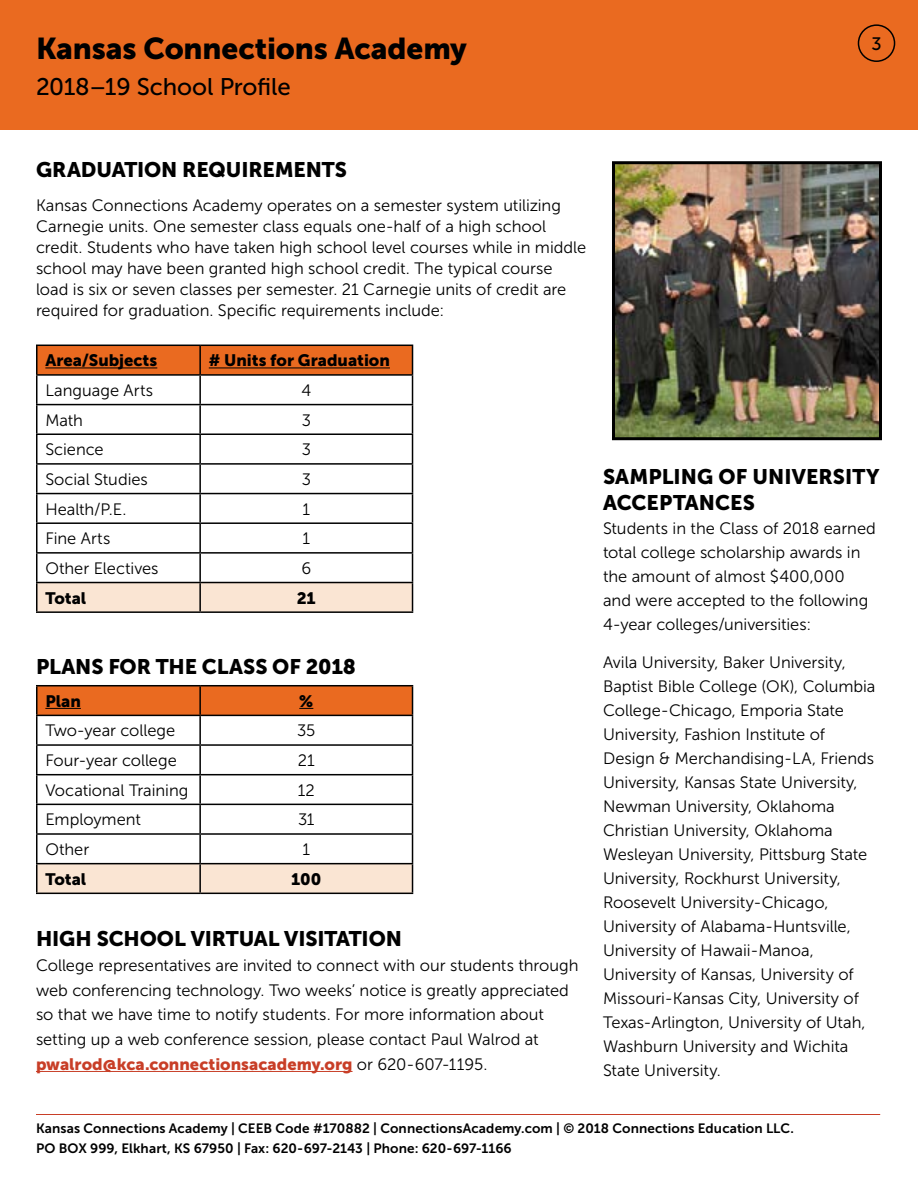
<style>
.page{position:relative;width:918px;height:1188px;background:#fff}
.page>*{position:absolute;margin:0;border:0;box-sizing:border-box;transform-origin:0 0}
.t1{font:30px "Museo Sans 900";letter-spacing:-.005em;color:#000}
.t2{font:24px "Museo Sans 500";letter-spacing:-.01em;color:#000}
.H3__heading1{font:21px/25.2px "Museo Sans 900";letter-spacing:-.005em;color:#000}
.t3{font:18px "Museo Sans 500";color:#000}
.P1{font:16.5px/24px "Museo Sans 300";color:#000}
.t4{font:16.5px "Museo Sans 900";color:#000}
.t5{font:13.5px/20.2px "Museo Sans 700";letter-spacing:.01em;color:#000}
.s1{font-family:"Museo Sans 900";color:#c83e27}
</style>
<div class="page">
<div style="left:0;top:0;width:918px;height:130px;background:#ea6a20"></div>
<hr style="left:36px;top:1114px;width:844px;height:1px;background:#c83e27">
<div style="left:858px;top:24px;width:37px;height:38px;border:2px solid #000;border-radius:50%"></div>
<hr style="left:36px;top:1071px;width:317px;height:1px;background:#c83e27">
<img style="left:616px;top:165px;width:262px;height:271px">
<div style="left:612px;top:161px;width:270px;height:279px;border:3px solid #000"></div>
<hr style="left:36px;top:374px;width:164px;height:2px;background:#000">
<hr style="left:36px;top:404px;width:164px;height:1px;background:#000">
<hr style="left:36px;top:433px;width:164px;height:2px;background:#000">
<hr style="left:36px;top:463px;width:164px;height:2px;background:#000">
<hr style="left:36px;top:493px;width:164px;height:1px;background:#000">
<hr style="left:36px;top:522px;width:164px;height:2px;background:#000">
<hr style="left:36px;top:552px;width:164px;height:2px;background:#000">
<hr style="left:36px;top:345px;width:164px;height:1px;background:#000">
<hr style="left:36px;top:346px;width:2px;height:28px;background:#000">
<hr style="left:36px;top:376px;width:2px;height:28px;background:#000">
<hr style="left:36px;top:405px;width:2px;height:28px;background:#000">
<hr style="left:36px;top:435px;width:2px;height:28px;background:#000">
<hr style="left:36px;top:465px;width:2px;height:28px;background:#000">
<hr style="left:36px;top:494px;width:2px;height:28px;background:#000">
<hr style="left:36px;top:524px;width:2px;height:28px;background:#000">
<hr style="left:36px;top:554px;width:2px;height:28px;background:#000">
<hr style="left:36px;top:582px;width:164px;height:1px;background:#000">
<hr style="left:36px;top:583px;width:2px;height:28px;background:#000">
<svg style="left:37px;top:345px;width:376px;height:266px"></svg>
<hr style="left:36px;top:611px;width:164px;height:2px;background:#000">
<hr style="left:200px;top:611px;width:213px;height:2px;background:#000">
<hr style="left:45px;top:368px;width:112px;height:1px;background:#000">
<hr style="left:209px;top:368px;width:181px;height:1px;background:#000">
<hr style="left:36px;top:715px;width:164px;height:1px;background:#000">
<hr style="left:36px;top:744px;width:164px;height:2px;background:#000">
<hr style="left:36px;top:774px;width:164px;height:1px;background:#000">
<hr style="left:36px;top:804px;width:164px;height:1px;background:#000">
<hr style="left:36px;top:833px;width:164px;height:2px;background:#000">
<hr style="left:36px;top:685px;width:164px;height:1px;background:#000">
<hr style="left:36px;top:686px;width:2px;height:29px;background:#000">
<hr style="left:200px;top:685px;width:213px;height:1px;background:#000">
<hr style="left:36px;top:716px;width:2px;height:28px;background:#000">
<hr style="left:36px;top:746px;width:2px;height:28px;background:#000">
<hr style="left:36px;top:775px;width:2px;height:29px;background:#000">
<hr style="left:36px;top:805px;width:2px;height:28px;background:#000">
<hr style="left:36px;top:835px;width:2px;height:28px;background:#000">
<hr style="left:36px;top:863px;width:164px;height:1px;background:#000">
<hr style="left:36px;top:864px;width:2px;height:29px;background:#000">
<hr style="left:36px;top:893px;width:164px;height:1px;background:#000">
<hr style="left:200px;top:893px;width:213px;height:1px;background:#000">
<svg style="left:37px;top:686px;width:376px;height:207px"></svg>
<h1 class="t1" style="left:36px;top:31px;width:432px">Kansas Connections Academy</h1>
<h2 class="t2" style="left:36px;top:73px;width:256px">2018–19 School Profile</h2>
<p class="t3" style="left:871px;top:33px;width:12px">3</p>
<p class="H3__heading1" style="left:36px;top:157px;width:313px">GRADUATION REQUIREMENTS</p>
<p class="P1" style="left:36px;top:195px;width:552px;line-height:21px">Kansas Connections Academy operates on a semester system utilizing Carnegie units. One semester class equals one-half of a high school credit. Students who have taken high school level courses while in middle school may have been granted high school credit. The typical course load is six or seven classes per semester. 21 Carnegie units of credit are required for graduation. Specific requirements include:</p>
<p class="t4" style="left:45px;top:351px;width:113px">Area/Subjects</p>
<p class="t4" style="left:209px;top:351px;width:183px"># Units for Graduation</p>
<p class="P1" style="left:45px;top:378px;width:109px">Language Arts</p>
<p class="P1" style="left:301px;top:378px;width:11px">4</p>
<p class="P1" style="left:45px;top:408px;width:39px">Math</p>
<p class="P1" style="left:302px;top:408px;width:11px">3</p>
<p class="P1" style="left:45px;top:438px;width:60px">Science</p>
<p class="P1" style="left:302px;top:438px;width:11px">3</p>
<p class="P1" style="left:45px;top:467px;width:104px">Social Studies</p>
<p class="P1" style="left:302px;top:467px;width:11px">3</p>
<p class="P1" style="left:45px;top:497px;width:83px">Health/P.E.</p>
<p class="P1" style="left:302px;top:497px;width:9px">1</p>
<p class="P1" style="left:45px;top:527px;width:66px">Fine Arts</p>
<p class="P1" style="left:302px;top:527px;width:9px">1</p>
<p class="P1" style="left:45px;top:556px;width:115px">Other Electives</p>
<p class="P1" style="left:301px;top:556px;width:11px">6</p>
<p class="t4" style="left:45px;top:588px;width:42px">Total</p>
<p class="t4" style="left:297px;top:588px;width:20px">21</p>
<p class="H3__heading1" style="left:36px;top:654px;width:322px">PLANS FOR THE CLASS OF 2018</p>
<p class="t4" style="left:45px;top:692px;width:37px">Plan</p>
<p class="t4" style="left:299px;top:692px;width:16px">%</p>
<p class="P1" style="left:45px;top:719px;width:131px">Two-year college</p>
<p class="P1" style="left:297px;top:719px;width:20px">35</p>
<p class="P1" style="left:45px;top:749px;width:133px">Four-year college</p>
<p class="P1" style="left:298px;top:749px;width:18px">21</p>
<p class="P1" style="left:45px;top:778px;width:145px">Vocational Training</p>
<p class="P1" style="left:298px;top:778px;width:19px">12</p>
<p class="P1" style="left:45px;top:808px;width:97px">Employment</p>
<p class="P1" style="left:298px;top:808px;width:18px">31</p>
<p class="P1" style="left:45px;top:837px;width:45px">Other</p>
<p class="P1" style="left:302px;top:837px;width:9px">1</p>
<p class="t4" style="left:45px;top:870px;width:42px">Total</p>
<p class="t4" style="left:291px;top:870px;width:32px">100</p>
<h3 class="H3__heading1" style="left:36px;top:926px;width:368px">HIGH SCHOOL VIRTUAL VISITATION</h3>
<p class="P1" style="left:36px;top:953px;width:544px;line-height:24.8px">College representatives are invited to connect with our students through web conferencing technology. Two weeks’ notice is greatly appreciated so that we have time to notify students. For more information about setting up a web conference session, please contact Paul Walrod at <span class="s1">pwalrod@kca.connectionsacademy.org</span> or 620-607-1195.</p>
<h3 class="H3__heading1" style="left:603px;top:464px;width:278px">SAMPLING OF UNIVERSITY<br>ACCEPTANCES</h3>
<p class="P1" style="left:603px;top:517px;width:274px">Students in the Class of 2018 earned total college scholarship awards in the amount of almost $400,000 and were accepted to the following 4-year colleges/universities:</p>
<p class="P1" style="left:603px;top:650px;width:274px">Avila University, Baker University, Baptist Bible College (OK), Columbia College-Chicago, Emporia State University, Fashion Institute of Design &amp; Merchandising-LA, Friends University, Kansas State University, Newman University, Oklahoma Christian University, Oklahoma Wesleyan University, Pittsburg State University, Rockhurst University, Roosevelt University-Chicago, University of Alabama-Huntsville, University of Hawaii-Manoa, University of Kansas, University of Missouri-Kansas City, University of Texas-Arlington, University of Utah, Washburn University and Wichita State University.</p>
<p class="t5" style="left:36px;top:1118px;width:760px">Kansas Connections Academy | CEEB Code #170882 | ConnectionsAcademy.com | © 2018 Connections Education LLC.<br>PO BOX 999, Elkhart, KS 67950 | Fax: 620-697-2143 | Phone: 620-697-1166</p>
</div>
